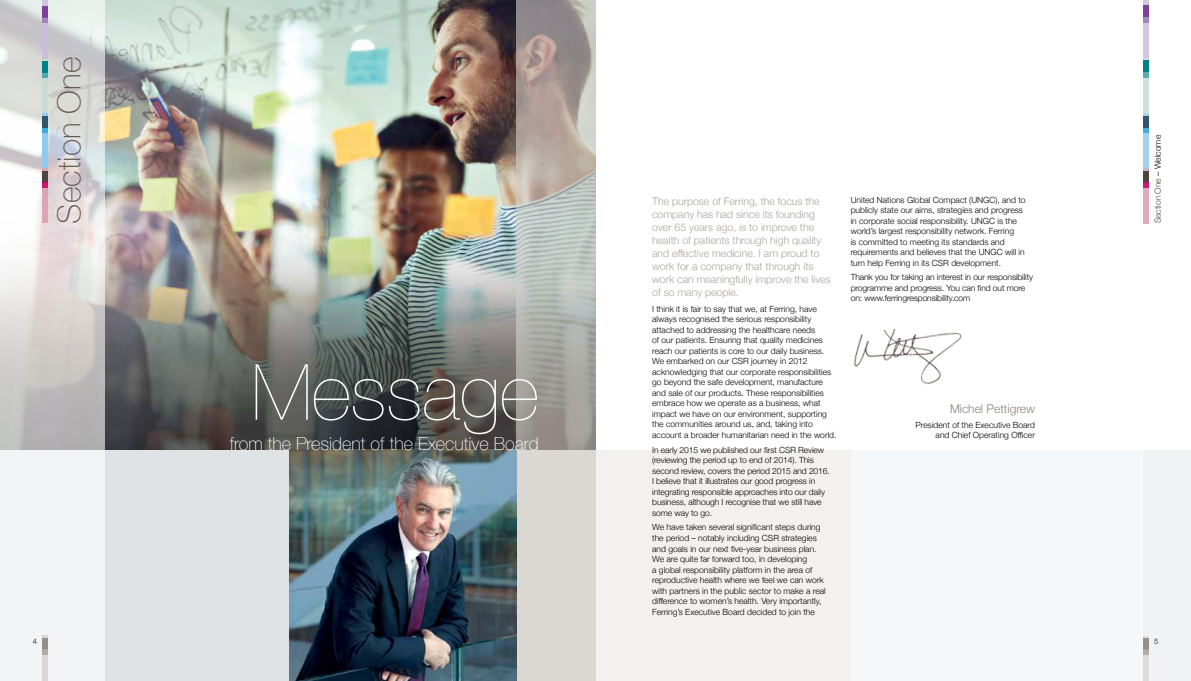
<style>
.page{position:relative;width:1191px;height:681px;background:#fff}
.page>*{position:absolute;margin:0;border:0;box-sizing:border-box;transform-origin:0 0}
.t1{font:200 77.5px "Helvetica Neue";color:#fff}
.t2{font:100 32px "Helvetica Neue";color:#665954}
.t3{font:100 18px "Helvetica Neue";color:#fff}
.t4{font:300 12px "Helvetica Neue";color:#8b807b}
.t5{font:300 10.5px/13px "Helvetica Neue";color:#aca3a0}
.t6{font:300 8.5px/10.5px "Helvetica Neue";color:#000}
.t7{font:300 8.5px "Helvetica Neue";color:#51443f}
.t8{font:300 7.5px "Helvetica Neue";color:#000}
.s1{color:#000}
</style>
<div class="page">
<div style="left:595px;top:449px;width:255px;height:231px;background:#eeecea"></div>
<div style="left:850px;top:449px;width:341px;height:231px;background:#f5f8fa"></div>
<img style="left:105px;top:0;width:411px;height:336px">
<svg style="left:105px;top:336px;width:411px;height:113px;background:#525452"></svg>
<div style="left:0;top:449px;width:517px;height:231px;background:#dfe3e6"></div>
<svg style="left:0;top:0;width:105px;height:680px;background:#e1e0e0"></svg>
<img style="left:854px;top:329px;width:108px;height:56px">
<div style="left:1142px;top:635px;width:6px;height:45px;background:#dcd7d4"></div>
<div style="left:1142px;top:638px;width:6px;height:11px;background:#978d89"></div>
<svg style="left:1142px;top:649px;width:6px;height:5px"></svg>
<div style="left:43px;top:635px;width:5px;height:45px;background:#dcd7d4"></div>
<div style="left:43px;top:638px;width:5px;height:11px;background:#978d88"></div>
<svg style="left:43px;top:649px;width:5px;height:5px"></svg>
<div style="left:43px;top:168px;width:5px;height:55px;background:#dca5b4"></div>
<div style="left:43px;top:171px;width:5px;height:11px;background:#51443f"></div>
<svg style="left:43px;top:182px;width:5px;height:6px"></svg>
<div style="left:43px;top:113px;width:5px;height:55px;background:#8fcbec"></div>
<svg style="left:43px;top:127px;width:5px;height:6px"></svg>
<div style="left:43px;top:116px;width:5px;height:11px;background:#31556d"></div>
<div style="left:43px;top:58px;width:5px;height:55px;background:#c4dbd3"></div>
<div style="left:43px;top:61px;width:5px;height:11px;background:#008188"></div>
<svg style="left:43px;top:72px;width:5px;height:6px"></svg>
<div style="left:43px;top:0;width:5px;height:58px;background:#cbbcdc"></div>
<div style="left:43px;top:6px;width:5px;height:11px;background:#7d4199"></div>
<svg style="left:43px;top:17px;width:5px;height:6px"></svg>
<svg style="left:516px;top:0;width:79px;height:680px;background:#bcb9b4"></svg>
<img style="left:289px;top:449px;width:227px;height:231px">
<div style="left:1142px;top:168px;width:6px;height:55px;background:#e0abba"></div>
<div style="left:1142px;top:171px;width:6px;height:11px;background:#51443f"></div>
<svg style="left:1142px;top:182px;width:6px;height:6px"></svg>
<div style="left:1142px;top:113px;width:6px;height:55px;background:#a0d2ee"></div>
<svg style="left:1142px;top:127px;width:6px;height:6px"></svg>
<div style="left:1142px;top:116px;width:6px;height:11px;background:#31556d"></div>
<div style="left:1142px;top:58px;width:6px;height:55px;background:#cde0d9"></div>
<div style="left:1142px;top:61px;width:6px;height:11px;background:#008188"></div>
<svg style="left:1142px;top:72px;width:6px;height:6px"></svg>
<div style="left:1142px;top:0;width:6px;height:58px;background:#d2c6e1"></div>
<div style="left:1142px;top:6px;width:6px;height:11px;background:#7d4199"></div>
<svg style="left:1142px;top:17px;width:6px;height:6px"></svg>
<h2 class="t2" style="left:45px;top:223px;width:168px;rotate:-90deg">Section One</h2>
<h1 class="t1" style="left:251px;top:332px;width:289px">Message</h1>
<h3 class="t3" style="left:230px;top:429px;width:310px">from the President of the Executive Board</h3>
<p class="t5" style="left:652px;top:193px;width:180px">The purpose of Ferring, the focus the company has had since its founding over 65 years ago, is to improve the health of patients through high quality and effective medicine. I am proud to work for a company that through its work can meaningfully improve the lives of so many people.</p>
<p class="t6" style="left:652px;top:303px;width:186px">I think it is fair to say that we, at Ferring, have always recognised the serious responsibility attached to addressing the healthcare needs<br>of our patients. Ensuring that quality medicines reach our patients is core to our daily business.<br>We embarked on our CSR journey in 2012 acknowledging that our corporate responsibilities go beyond the safe development, manufacture and sale of our products. These responsibilities embrace how we operate as a business, what impact we have on our environment, supporting the communities around us, and, taking into account a broader humanitarian need in the world.</p>
<p class="t6" style="left:652px;top:443px;width:179px">In early 2015 we published our first CSR Review (reviewing the period up to end of 2014). This second review, covers the period 2015 and 2016.<br>I believe that it illustrates our good progress in integrating responsible approaches into our daily business, although I recognise that we still have some way to go.</p>
<p class="t6" style="left:652px;top:521px;width:175px">We have taken several significant steps during the period – notably including CSR strategies and goals in our next five-year business plan.<br>We are quite far forward too, in developing<br>a global responsibility platform in the area of reproductive health where we feel we can work with partners in the public sector to make a real difference to women’s health. Very importantly, Ferring’s Executive Board decided to join the</p>
<p class="t6" style="left:850px;top:194px;width:176px">United Nations Global Compact (UNGC), and to publicly state our aims, strategies and progress in corporate social responsibility. UNGC is the world’s largest responsibility network. Ferring<br>is committed to meeting its standards and requirements and believes that the UNGC will in turn help Ferring in its CSR development.</p>
<p class="t6" style="left:850px;top:271px;width:184px">Thank you for taking an interest in our responsibility programme and progress. You can find out more on: www.ferringresponsibility.com</p>
<h3 class="t4" style="left:950px;top:399px;width:86px">Michel Pettigrew</h3>
<p class="t6" style="left:915px;top:419px;width:121px">President of the Executive Board</p>
<p class="t6" style="left:935px;top:429px;width:101px">and Chief Operating Officer</p>
<p class="t7" style="left:1151px;top:223px;width:90px;rotate:-90deg">Section One <span class="s1">– Welcome</span></p>
<p class="t8" style="left:33px;top:635px;width:6px">4</p>
<p class="t8" style="left:1154px;top:635px;width:6px">5</p>
</div>
